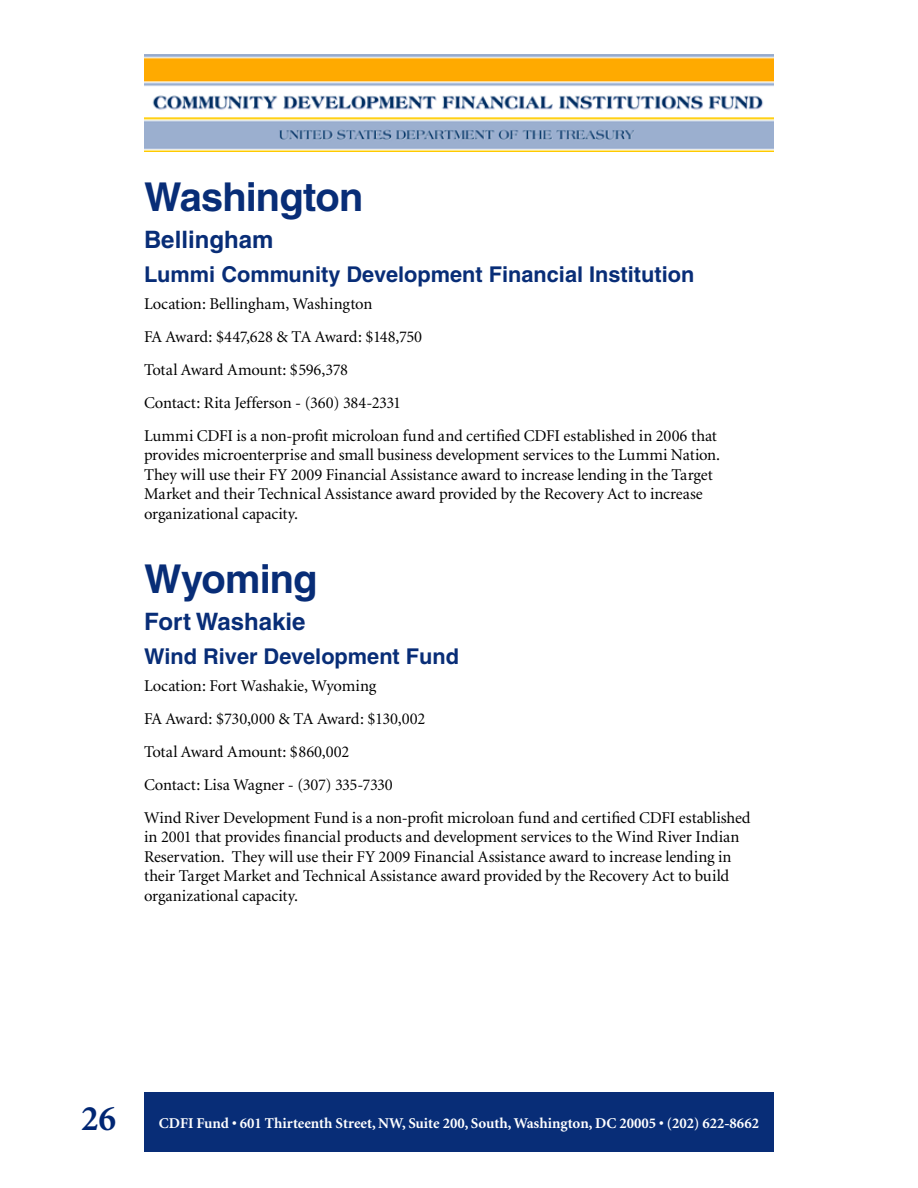
<style>
.page{position:relative;width:918px;height:1188px;background:#fff}
.page>*{position:absolute;margin:0;border:0;box-sizing:border-box;transform-origin:0 0}
.t1{font:700 39.75px "Helvetica";letter-spacing:-.02em;color:#082d77}
.t2{font:700 36px "Minion";color:#002673}
.t3{font:700 24px "Helvetica";color:#082d77}
.t4{font:700 21.75px "Helvetica";color:#082d77}
.t5{font:16.5px/33px "Minion";letter-spacing:-.005em;color:#000}
.t6{font:700 15px "Minion";color:#fff}
</style>
<div class="page">
<img style="left:144px;top:54px;width:630px;height:97px">
<div style="left:144px;top:1092px;width:630px;height:60px;background:#082d77"></div>
<h1 class="t1" style="left:144px;top:172px;width:221px">Washington</h1>
<h3 class="t3" style="left:144px;top:225px;width:131px">Bellingham</h3>
<h3 class="t4" style="left:144px;top:261px;width:552px">Lummi Community Development Financial Institution</h3>
<p class="t5" style="left:144px;top:288px;width:575px">Location: Bellingham, Washington<br>FA Award: $447,628 &amp; TA Award: $148,750<br>Total Award Amount: $596,378<br>Contact: Rita Jefferson - (360) 384-2331<br>Lummi CDFI is a non-profit microloan fund and certified CDFI established in 2006 that</p>
<p class="t5" style="left:144px;top:446px;width:576px;line-height:19.5px">provides microenterprise and small business development services to the Lummi Nation.<br>They will use their FY 2009 Financial Assistance award to increase lending in the Target Market and their Technical Assistance award provided by the Recovery Act to increase organizational capacity.</p>
<h1 class="t1" style="left:144px;top:555px;width:175px">Wyoming</h1>
<h3 class="t3" style="left:144px;top:607px;width:163px">Fort Washakie</h3>
<h3 class="t4" style="left:144px;top:643px;width:317px">Wind River Development Fund</h3>
<p class="t5" style="left:144px;top:670px;width:608px">Location: Fort Washakie, Wyoming<br>FA Award: $730,000 &amp; TA Award: $130,002<br>Total Award Amount: $860,002<br>Contact: Lisa Wagner - (307) 335-7330<br>Wind River Development Fund is a non-profit microloan fund and certified CDFI established</p>
<p class="t5" style="left:144px;top:828px;width:597px;line-height:19.5px">in 2001 that provides financial products and development services to the Wind River Indian Reservation. They will use their FY 2009 Financial Assistance award to increase lending in their Target Market and Technical Assistance award provided by the Recovery Act to build organizational capacity.</p>
<h2 class="t2" style="left:81px;top:1101px;width:37px">26</h2>
<p class="t6" style="left:159px;top:1115px;width:602px">CDFI Fund • 601 Thirteenth Street, NW, Suite 200, South, Washington, DC 20005 • (202) 622-8662</p>
</div>
